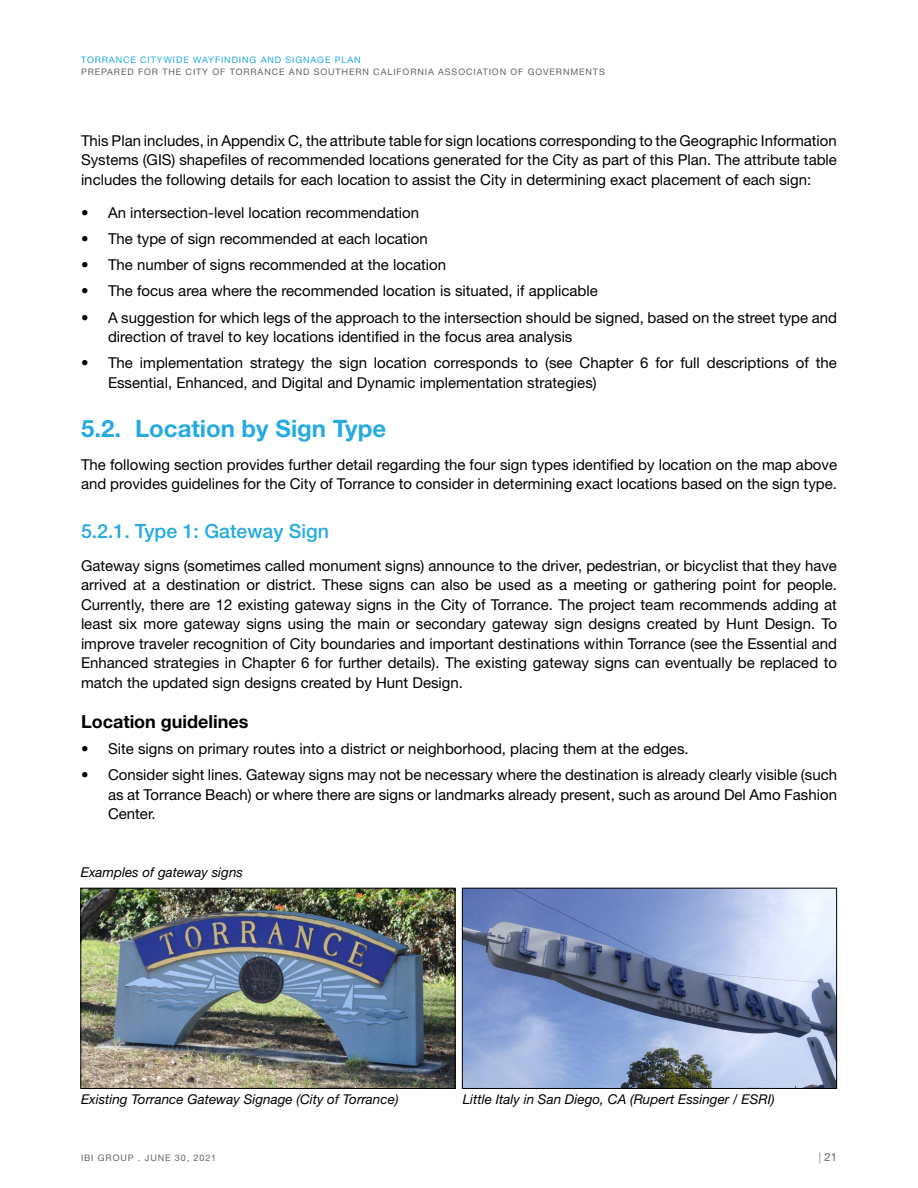
<style>
.page{position:relative;width:918px;height:1188px;background:#fff}
.page>*{position:absolute;margin:0;border:0;box-sizing:border-box;transform-origin:0 0}
.t1{font:700 24px "Helvetica Neue LT Std";color:#25aae2}
.t2{font:500 19.5px "Helvetica Neue LT Std";color:#25aae2}
.t3{font:700 18px "Helvetica Neue LT Std";color:#000}
.t4{font:15px/19.5px "Helvetica Neue LT Std";color:#000;text-align:justify}
.t5{font:italic 13.5px "Helvetica Neue LT Std";color:#000}
.t6{font:11.25px "Helvetica Neue LT Std";color:#636466}
.t7{font:9px "Helvetica Neue LT Std";letter-spacing:.1em;color:#636466}
.t8{font:9px "Helvetica Neue LT Std";letter-spacing:.1em;color:#25aae2}
.s1{font-weight:300;font-size:10.5px}
</style>
<div class="page">
<img style="left:83px;top:890px;width:370px;height:197px">
<div style="left:81px;top:888px;width:374px;height:201px;border:1px solid #000"></div>
<img style="left:464px;top:890px;width:371px;height:197px">
<div style="left:462px;top:888px;width:375px;height:201px;border:1px solid #000"></div>
<p class="t8" style="left:81px;top:55px;width:281px">TORRANCE CITYWIDE WAYFINDING AND SIGNAGE PLAN</p>
<p class="t7" style="left:81px;top:67px;width:525px">PREPARED FOR THE CITY OF TORRANCE AND SOUTHERN CALIFORNIA ASSOCIATION OF GOVERNMENTS</p>
<p class="t4" style="left:81px;top:130px;width:758px">This Plan includes, in Appendix C, the attribute table for sign locations corresponding to the Geographic Information Systems (GIS) shapefiles of recommended locations generated for the City as part of this Plan. The attribute table includes the following details for each location to assist the City in determining exact placement of each sign:</p>
<p class="t4" style="left:81px;top:202px;width:340px">• An intersection-level location recommendation</p>
<p class="t4" style="left:81px;top:229px;width:348px">• The type of sign recommended at each location</p>
<p class="t4" style="left:81px;top:255px;width:367px">• The number of signs recommended at the location</p>
<p class="t4" style="left:81px;top:281px;width:518px">• The focus area where the recommended location is situated, if applicable</p>
<p class="t4" style="left:108px;top:307px;width:731px;text-indent:-27px">• A suggestion for which legs of the approach to the intersection should be signed, based on the street type and direction of travel to key locations identified in the focus area analysis</p>
<p class="t4" style="left:108px;top:353px;width:730px;text-indent:-27px">• The implementation strategy the sign location corresponds to (see Chapter 6 for full descriptions of the<br>Essential, Enhanced, and Digital and Dynamic implementation strategies)</p>
<p class="t1" style="left:81px;top:413px;width:307px">5.2. Location by Sign Type</p>
<p class="t4" style="left:81px;top:454px;width:758px">The following section provides further detail regarding the four sign types identified by location on the map above and provides guidelines for the City of Torrance to consider in determining exact locations based on the sign type.</p>
<p class="t2" style="left:81px;top:519px;width:250px">5.2.1. Type 1: Gateway Sign</p>
<p class="t4" style="left:81px;top:556px;width:758px">Gateway signs (sometimes called monument signs) announce to the driver, pedestrian, or bicyclist that they have arrived at a destination or district. These signs can also be used as a meeting or gathering point for people.<br>Currently, there are 12 existing gateway signs in the City of Torrance. The project team recommends adding at least six more gateway signs using the main or secondary gateway sign designs created by Hunt Design. To improve traveler recognition of City boundaries and important destinations within Torrance (see the Essential and Enhanced strategies in Chapter 6 for further details). The existing gateway signs can eventually be replaced to match the updated sign designs created by Hunt Design.</p>
<p class="t3" style="left:81px;top:710px;width:169px">Location guidelines</p>
<p class="t4" style="left:81px;top:739px;width:609px">• Site signs on primary routes into a district or neighborhood, placing them at the edges.</p>
<p class="t4" style="left:108px;top:765px;width:731px;text-indent:-27px">• Consider sight lines. Gateway signs may not be necessary where the destination is already clearly visible (such as at Torrance Beach) or where there are signs or landmarks already present, such as around Del Amo Fashion Center.</p>
<p class="t5" style="left:81px;top:864px;width:164px">Examples of gateway signs</p>
<p class="t5" style="left:81px;top:1091px;width:319px">Existing Torrance Gateway Signage (City of Torrance)</p>
<p class="t5" style="left:463px;top:1091px;width:314px">Little Italy in San Diego, CA (Rupert Essinger / ESRI)</p>
<p class="t7" style="left:81px;top:1152px;width:137px">IBI GROUP . JUNE 30, 2021</p>
<p class="t6" style="left:819px;top:1150px;width:20px"><span class="s1">|</span> 21</p>
</div>
